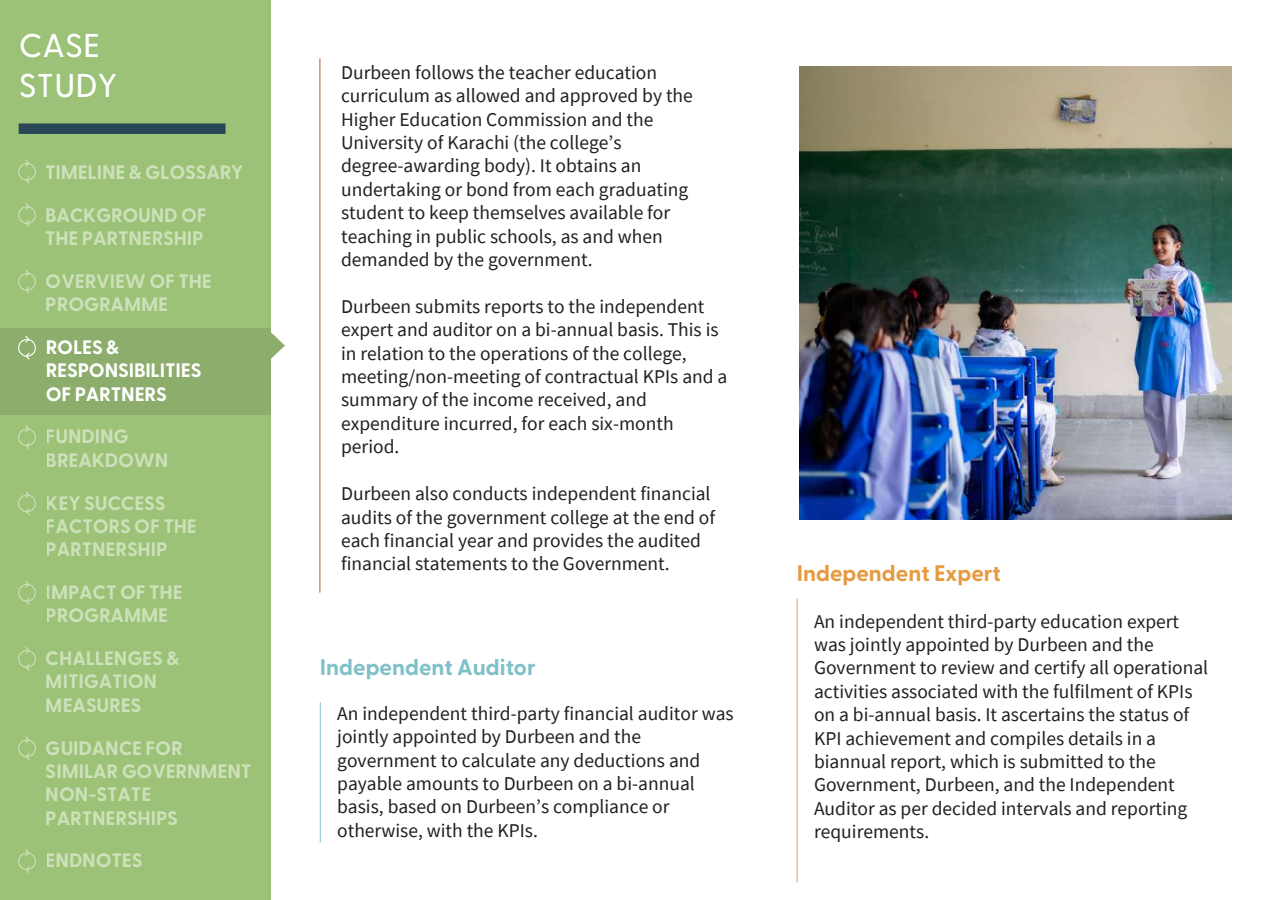
<style>
.page{position:relative;width:1275px;height:900px;background:#fff}
.page>*{position:absolute;margin:0;border:0;box-sizing:border-box;transform-origin:0 0}
.t1{font:500 33px/39.6px "Greycliff CF";color:#fff}
.t2{font:700 22.5px "Greycliff CF";color:#80c0c8}
.t3{font:700 22.5px "Greycliff CF";color:#e69b42}
.t4{font:19.5px/23.4px "Source Sans Pro";color:#231f20}
.t5{font:700 19.5px/23.4px "Greycliff CF";letter-spacing:-.01em;color:#fff}
</style>
<div class="page">
<hr style="left:797px;top:598px;width:1px;height:284px;background:#e69b42">
<hr style="left:320px;top:702px;width:1px;height:141px;background:#80c0c8">
<hr style="left:320px;top:58px;width:1px;height:535px;background:#aa5b41">
<img style="left:800px;top:67px;width:431px;height:453px">
<div style="left:0;top:0;width:270px;height:900px;background:#9bc276"></div>
<div style="left:0;top:328px;width:270px;height:87px;background:#8dad6c"></div>
<svg style="left:270px;top:332px;width:15px;height:28px"></svg>
<div style="left:18px;top:206px;width:18px;height:18px;border:1px solid #fff;border-radius:50%"></div>
<svg style="left:25px;top:220px;width:6px;height:7px"></svg>
<svg style="left:24px;top:203px;width:6px;height:7px"></svg>
<div style="left:18px;top:163px;width:18px;height:18px;border:1px solid #fff;border-radius:50%"></div>
<svg style="left:25px;top:176px;width:6px;height:8px"></svg>
<svg style="left:24px;top:160px;width:6px;height:7px"></svg>
<div style="left:18px;top:339px;width:18px;height:18px;border:1px solid #fff;border-radius:50%"></div>
<svg style="left:25px;top:352px;width:6px;height:8px"></svg>
<svg style="left:24px;top:336px;width:6px;height:7px"></svg>
<div style="left:18px;top:428px;width:18px;height:18px;border:1px solid #fff;border-radius:50%"></div>
<svg style="left:25px;top:442px;width:6px;height:7px"></svg>
<svg style="left:24px;top:425px;width:6px;height:7px"></svg>
<div style="left:18px;top:494px;width:18px;height:18px;border:1px solid #fff;border-radius:50%"></div>
<svg style="left:25px;top:508px;width:6px;height:7px"></svg>
<svg style="left:24px;top:491px;width:6px;height:7px"></svg>
<div style="left:18px;top:584px;width:18px;height:18px;border:1px solid #fff;border-radius:50%"></div>
<svg style="left:25px;top:598px;width:6px;height:7px"></svg>
<svg style="left:24px;top:581px;width:6px;height:7px"></svg>
<div style="left:18px;top:650px;width:18px;height:18px;border:1px solid #fff;border-radius:50%"></div>
<svg style="left:25px;top:664px;width:6px;height:7px"></svg>
<svg style="left:24px;top:647px;width:6px;height:7px"></svg>
<div style="left:18px;top:739px;width:18px;height:18px;border:1px solid #fff;border-radius:50%"></div>
<svg style="left:25px;top:753px;width:6px;height:7px"></svg>
<svg style="left:24px;top:736px;width:6px;height:7px"></svg>
<div style="left:18px;top:852px;width:18px;height:18px;border:1px solid #fff;border-radius:50%"></div>
<svg style="left:25px;top:866px;width:6px;height:7px"></svg>
<svg style="left:24px;top:849px;width:6px;height:7px"></svg>
<div style="left:19px;top:123px;width:207px;height:11px;background:#294656"></div>
<div style="left:18px;top:273px;width:18px;height:18px;border:1px solid #fff;border-radius:50%"></div>
<svg style="left:25px;top:286px;width:6px;height:8px"></svg>
<svg style="left:24px;top:270px;width:6px;height:7px"></svg>
<h1 class="t1" style="left:19px;top:23px;width:100px">CASE<br>STUDY</h1>
<p class="t5" style="left:45px;top:159px;width:200px">TIMELINE &amp; GLOSSARY</p>
<p class="t5" style="left:45px;top:202px;width:163px">BACKGROUND OF<br>THE PARTNERSHIP</p>
<p class="t5" style="left:46px;top:268px;width:168px">OVERVIEW OF THE<br>PROGRAMME</p>
<p class="t5" style="left:46px;top:335px;width:157px">ROLES &amp;<br>RESPONSIBILITIES<br>OF PARTNERS</p>
<p class="t5" style="left:46px;top:424px;width:124px">FUNDING<br>BREAKDOWN</p>
<p class="t5" style="left:46px;top:490px;width:153px">KEY SUCCESS<br>FACTORS OF THE<br>PARTNERSHIP</p>
<p class="t5" style="left:46px;top:580px;width:138px">IMPACT OF THE<br>PROGRAMME</p>
<p class="t5" style="left:46px;top:646px;width:135px">CHALLENGES &amp;<br>MITIGATION<br>MEASURES</p>
<p class="t5" style="left:46px;top:735px;width:207px">GUIDANCE FOR<br>SIMILAR GOVERNMENT<br>NON-STATE<br>PARTNERSHIPS</p>
<p class="t5" style="left:46px;top:848px;width:98px">ENDNOTES</p>
<p class="t4" style="left:341px;top:61px;width:353px">Durbeen follows the teacher education curriculum as allowed and approved by the Higher Education Commission and the University of Karachi (the college’s degree-awarding body). It obtains an undertaking or bond from each graduating student to keep themselves available for teaching in public schools, as and when demanded by the government.</p>
<p class="t4" style="left:341px;top:295px;width:388px">Durbeen submits reports to the independent expert and auditor on a bi-annual basis. This is in relation to the operations of the college, meeting/non-meeting of contractual KPIs and a summary of the income received, and expenditure incurred, for each six-month period.</p>
<p class="t4" style="left:341px;top:482px;width:376px">Durbeen also conducts independent financial audits of the government college at the end of each financial year and provides the audited financial statements to the Government.</p>
<p class="t2" style="left:320px;top:650px;width:217px">Independent Auditor</p>
<p class="t4" style="left:337px;top:702px;width:398px">An independent third-party financial auditor was jointly appointed by Durbeen and the government to calculate any deductions and payable amounts to Durbeen on a bi-annual basis, based on Durbeen’s compliance or otherwise, with the KPIs.</p>
<p class="t3" style="left:797px;top:556px;width:206px">Independent Expert</p>
<p class="t4" style="left:814px;top:609px;width:396px">An independent third-party education expert was jointly appointed by Durbeen and the Government to review and certify all operational activities associated with the fulfilment of KPIs on a bi-annual basis. It ascertains the status of KPI achievement and compiles details in a biannual report, which is submitted to the Government, Durbeen, and the Independent Auditor as per decided intervals and reporting requirements.</p>
</div>
